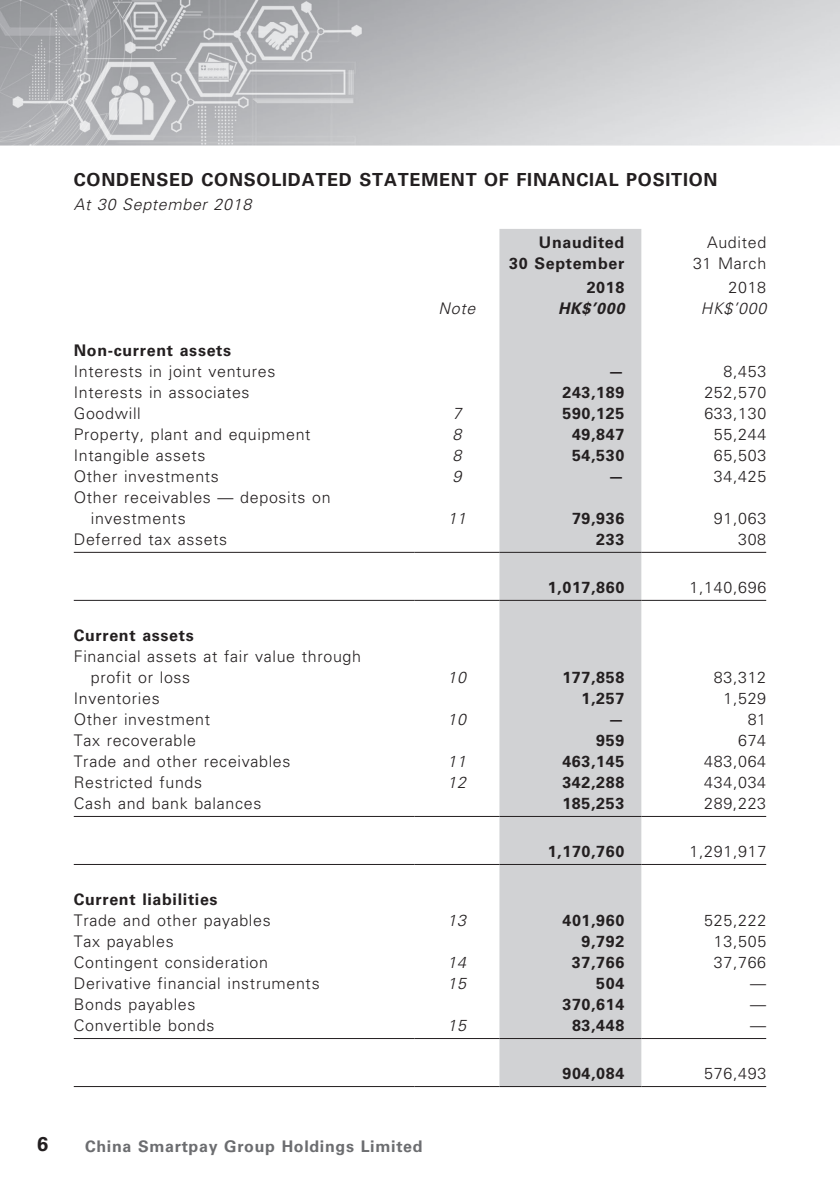
<style>
.page{position:relative;width:840px;height:1191px;background:#fff}
.page>*{position:absolute;margin:0;border:0;box-sizing:border-box;transform-origin:0 0}
.t1{font:700 20px "Univers LT Std";color:#231f20}
.t2{font:700 18px "Univers";letter-spacing:.04em;color:#231f20}
.t3{font:300 16px/21px "Univers";letter-spacing:.04em;color:#231f20}
.t4{font:700 16px "Univers";letter-spacing:.04em;color:#231f20}
.t5{font:italic 300 16px "Univers";letter-spacing:.04em;color:#231f20}
.t6{font:700 16px "Univers";letter-spacing:.04em;color:#6c6d70}
.t7{font:italic 700 16px "Univers";color:#231f20}
</style>
<div class="page">
<img style="left:0;top:0;width:839px;height:1088px">
<div style="left:499px;top:229px;width:142px;height:857px;background:#d1d2d4"></div>
<hr style="left:74px;top:552px;width:340px;height:1px;background:#231f20">
<hr style="left:414px;top:552px;width:85px;height:1px;background:#231f20">
<hr style="left:499px;top:552px;width:142px;height:1px;background:#231f20">
<hr style="left:641px;top:552px;width:124px;height:1px;background:#231f20">
<hr style="left:74px;top:600px;width:340px;height:1px;background:#231f20">
<hr style="left:414px;top:600px;width:85px;height:1px;background:#231f20">
<hr style="left:499px;top:600px;width:142px;height:1px;background:#231f20">
<hr style="left:641px;top:600px;width:124px;height:1px;background:#231f20">
<hr style="left:74px;top:816px;width:340px;height:1px;background:#231f20">
<hr style="left:414px;top:816px;width:85px;height:1px;background:#231f20">
<hr style="left:499px;top:816px;width:142px;height:1px;background:#231f20">
<hr style="left:641px;top:816px;width:124px;height:1px;background:#231f20">
<hr style="left:74px;top:864px;width:340px;height:1px;background:#231f20">
<hr style="left:414px;top:864px;width:85px;height:1px;background:#231f20">
<hr style="left:499px;top:864px;width:142px;height:1px;background:#231f20">
<hr style="left:641px;top:864px;width:124px;height:1px;background:#231f20">
<hr style="left:74px;top:1038px;width:340px;height:1px;background:#231f20">
<hr style="left:414px;top:1038px;width:85px;height:1px;background:#231f20">
<hr style="left:499px;top:1038px;width:142px;height:1px;background:#231f20">
<hr style="left:641px;top:1038px;width:124px;height:1px;background:#231f20">
<hr style="left:74px;top:1086px;width:340px;height:1px;background:#231f20">
<hr style="left:414px;top:1086px;width:85px;height:1px;background:#231f20">
<hr style="left:499px;top:1086px;width:142px;height:1px;background:#231f20">
<hr style="left:641px;top:1086px;width:124px;height:1px;background:#231f20">
<p class="t2" style="left:74px;top:169px;width:27px">Condensed</p>
<p class="t2" style="left:201px;top:169px;width:27px">Consolidated</p>
<p class="t2" style="left:359px;top:169px;width:27px">Statement</p>
<p class="t2" style="left:484px;top:169px;width:56px">of Financial</p>
<p class="t2" style="left:626px;top:169px;width:24px">Position</p>
<p class="t5" style="left:74px;top:194px;width:179px">At 30 September 2018</p>
<p class="t4" style="left:538px;top:233px;width:87px">Unaudited</p>
<p class="t3" style="left:706px;top:231px;width:61px">Audited</p>
<p class="t4" style="left:509px;top:254px;width:116px">30 September</p>
<p class="t3" style="left:692px;top:252px;width:75px">31 March</p>
<p class="t4" style="left:586px;top:277px;width:39px">2018</p>
<p class="t3" style="left:728px;top:276px;width:39px">2018</p>
<p class="t5" style="left:438px;top:298px;width:38px">Note</p>
<p class="t7" style="left:557px;top:298px;width:68px">HK$’000</p>
<p class="t5" style="left:700px;top:298px;width:67px">HK$’000</p>
<p class="t4" style="left:74px;top:340px;width:159px">Non-current assets</p>
<p class="t3" style="left:74px;top:360px;width:203px">Interests in joint ventures</p>
<p class="t4" style="left:608px;top:361px;width:17px">—</p>
<p class="t3" style="left:723px;top:360px;width:44px">8,453</p>
<p class="t3" style="left:74px;top:381px;width:177px">Interests in associates</p>
<p class="t4" style="left:562px;top:382px;width:63px">243,189</p>
<p class="t3" style="left:704px;top:381px;width:63px">252,570</p>
<p class="t3" style="left:74px;top:402px;width:68px">Goodwill</p>
<p class="t5" style="left:452px;top:403px;width:10px">7</p>
<p class="t4" style="left:562px;top:403px;width:63px">590,125</p>
<p class="t3" style="left:704px;top:402px;width:63px">633,130</p>
<p class="t3" style="left:74px;top:423px;width:238px">Property, plant and equipment</p>
<p class="t5" style="left:452px;top:424px;width:10px">8</p>
<p class="t4" style="left:571px;top:424px;width:54px">49,847</p>
<p class="t3" style="left:713px;top:423px;width:54px">55,244</p>
<p class="t3" style="left:74px;top:444px;width:133px">Intangible assets</p>
<p class="t5" style="left:452px;top:445px;width:10px">8</p>
<p class="t4" style="left:571px;top:445px;width:54px">54,530</p>
<p class="t3" style="left:713px;top:444px;width:54px">65,503</p>
<p class="t3" style="left:74px;top:465px;width:146px">Other investments</p>
<p class="t5" style="left:452px;top:466px;width:10px">9</p>
<p class="t4" style="left:608px;top:466px;width:17px">—</p>
<p class="t3" style="left:713px;top:465px;width:54px">34,425</p>
<p class="t3" style="left:91px;top:486px;width:241px;text-indent:-17px">Other receivables — deposits on investments</p>
<p class="t5" style="left:447px;top:508px;width:20px">11</p>
<p class="t4" style="left:571px;top:508px;width:54px">79,936</p>
<p class="t3" style="left:713px;top:507px;width:54px">91,063</p>
<p class="t3" style="left:74px;top:528px;width:155px">Deferred tax assets</p>
<p class="t4" style="left:596px;top:529px;width:30px">233</p>
<p class="t3" style="left:737px;top:528px;width:30px">308</p>
<p class="t4" style="left:547px;top:577px;width:78px">1,017,860</p>
<p class="t3" style="left:689px;top:576px;width:78px">1,140,696</p>
<p class="t4" style="left:74px;top:625px;width:121px">Current assets</p>
<p class="t3" style="left:91px;top:645px;width:271px;text-indent:-17px">Financial assets at fair value through profit or loss</p>
<p class="t5" style="left:447px;top:667px;width:20px">10</p>
<p class="t4" style="left:562px;top:667px;width:63px">177,858</p>
<p class="t3" style="left:713px;top:666px;width:54px">83,312</p>
<p class="t3" style="left:74px;top:687px;width:87px">Inventories</p>
<p class="t4" style="left:581px;top:688px;width:44px">1,257</p>
<p class="t3" style="left:723px;top:687px;width:44px">1,529</p>
<p class="t3" style="left:74px;top:708px;width:138px">Other investment</p>
<p class="t5" style="left:447px;top:709px;width:20px">10</p>
<p class="t4" style="left:608px;top:709px;width:17px">—</p>
<p class="t3" style="left:747px;top:708px;width:20px">81</p>
<p class="t3" style="left:74px;top:729px;width:124px">Tax recoverable</p>
<p class="t4" style="left:596px;top:730px;width:30px">959</p>
<p class="t3" style="left:737px;top:729px;width:30px">674</p>
<p class="t3" style="left:74px;top:750px;width:218px">Trade and other receivables</p>
<p class="t5" style="left:447px;top:751px;width:20px">11</p>
<p class="t4" style="left:562px;top:751px;width:63px">463,145</p>
<p class="t3" style="left:703px;top:750px;width:63px">483,064</p>
<p class="t3" style="left:74px;top:771px;width:130px">Restricted funds</p>
<p class="t5" style="left:447px;top:772px;width:20px">12</p>
<p class="t4" style="left:562px;top:772px;width:63px">342,288</p>
<p class="t3" style="left:703px;top:771px;width:63px">434,034</p>
<p class="t3" style="left:74px;top:792px;width:189px">Cash and bank balances</p>
<p class="t4" style="left:562px;top:793px;width:63px">185,253</p>
<p class="t3" style="left:703px;top:792px;width:63px">289,223</p>
<p class="t4" style="left:547px;top:841px;width:78px">1,170,760</p>
<p class="t3" style="left:689px;top:840px;width:78px">1,291,917</p>
<p class="t4" style="left:74px;top:889px;width:145px">Current liabilities</p>
<p class="t3" style="left:74px;top:909px;width:198px">Trade and other payables</p>
<p class="t5" style="left:447px;top:910px;width:20px">13</p>
<p class="t4" style="left:562px;top:910px;width:63px">401,960</p>
<p class="t3" style="left:704px;top:909px;width:63px">525,222</p>
<p class="t3" style="left:74px;top:930px;width:101px">Tax payables</p>
<p class="t4" style="left:581px;top:931px;width:44px">9,792</p>
<p class="t3" style="left:713px;top:930px;width:54px">13,505</p>
<p class="t3" style="left:74px;top:951px;width:196px">Contingent consideration</p>
<p class="t5" style="left:447px;top:952px;width:20px">14</p>
<p class="t4" style="left:571px;top:952px;width:54px">37,766</p>
<p class="t3" style="left:713px;top:951px;width:54px">37,766</p>
<p class="t3" style="left:74px;top:972px;width:247px">Derivative financial instruments</p>
<p class="t5" style="left:447px;top:973px;width:20px">15</p>
<p class="t4" style="left:596px;top:973px;width:30px">504</p>
<p class="t3" style="left:749px;top:972px;width:17px">—</p>
<p class="t3" style="left:74px;top:993px;width:123px">Bonds payables</p>
<p class="t4" style="left:562px;top:994px;width:63px">370,614</p>
<p class="t3" style="left:749px;top:993px;width:17px">—</p>
<p class="t3" style="left:74px;top:1014px;width:142px">Convertible bonds</p>
<p class="t5" style="left:447px;top:1015px;width:20px">15</p>
<p class="t4" style="left:571px;top:1015px;width:54px">83,448</p>
<p class="t3" style="left:749px;top:1014px;width:17px">—</p>
<p class="t4" style="left:562px;top:1063px;width:63px">904,084</p>
<p class="t3" style="left:704px;top:1062px;width:63px">576,493</p>
<p class="t1" style="left:37px;top:1132px;width:13px">6</p>
<p class="t6" style="left:85px;top:1137px;width:339px">China Smartpay Group Holdings Limited</p>
</div>
